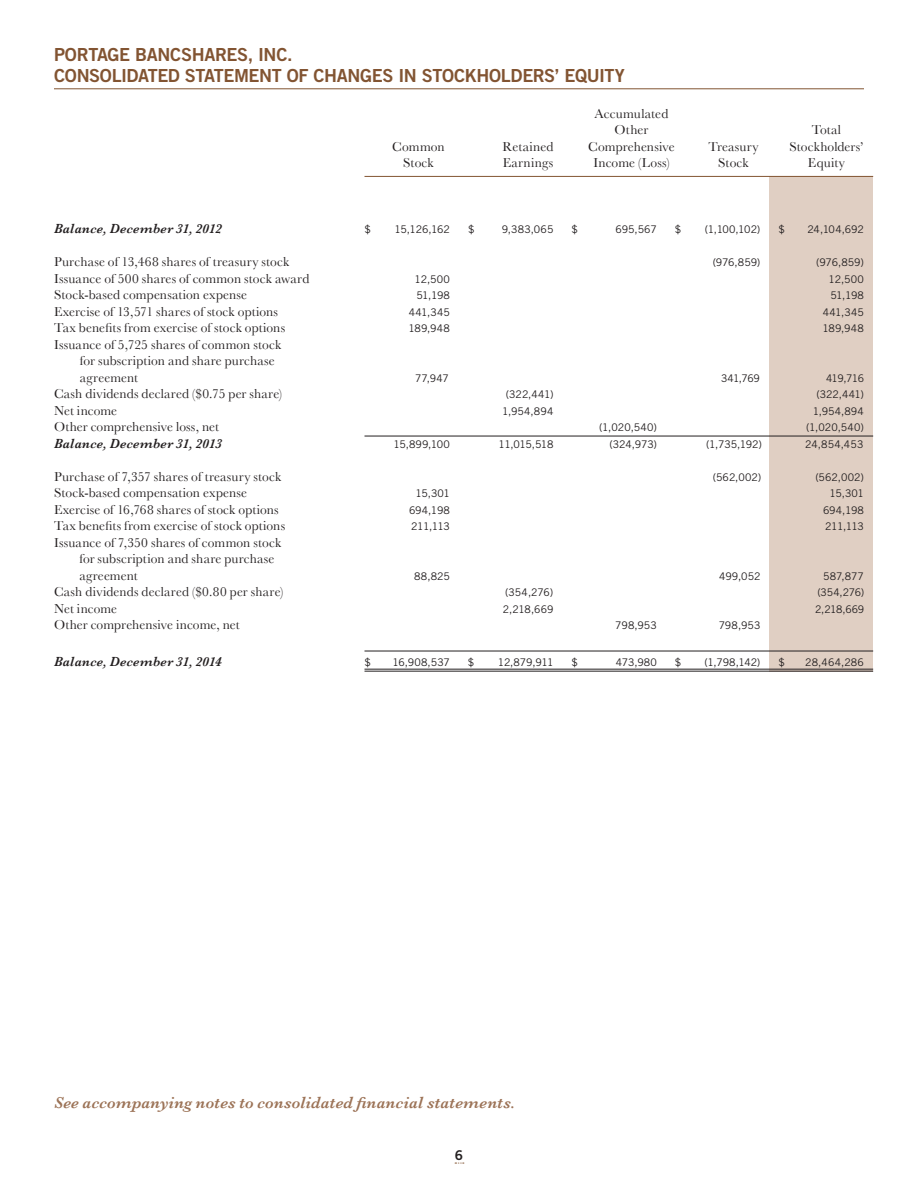
<style>
.page{position:relative;width:918px;height:1188px;background:#fff}
.page>*{position:absolute;margin:0;border:0;box-sizing:border-box;transform-origin:0 0}
.main_body_copy{font:18px "Trade Gothic LT Std Bd 2";letter-spacing:-.02em;color:#825432}
.main_body_copy-2{font:italic 600 16.5px "Baskerville";letter-spacing:.015em;color:#9c7357}
.main_body_copy-3{font:13.5px "Baskerville";letter-spacing:.01em;color:#231f20}
.main_body_copy-4{font:italic 600 13.5px "Baskerville";letter-spacing:.02em;color:#231f20}
.t1{font:13.5px "Trade Gothic LT Std Bd 2";color:#231f20}
.main_body_copy-5{font:10.5px "Trade Gothic LT Std";color:#231f20}
</style>
<div class="page">
<div style="left:770px;top:177px;width:103px;height:495px;background:#e0cfc3"></div>
<hr style="left:364px;top:176px;width:509px;height:1px;background:#825432">
<hr style="left:364px;top:436px;width:509px;height:1px;background:#231f20">
<hr style="left:364px;top:651px;width:509px;height:1px;background:#231f20">
<hr style="left:364px;top:669px;width:509px;height:1px;background:#231f20">
<hr style="left:364px;top:671px;width:509px;height:1px;background:#231f20">
<hr style="left:54px;top:88px;width:810px;height:1px;background:#825432">
<p class="main_body_copy" style="left:54px;top:43px;width:240px">PORTAGE BANCSHARES, INC.</p>
<p class="main_body_copy" style="left:54px;top:64px;width:572px">CONSOLIDATED STATEMENT OF CHANGES IN STOCKHOLDERS’ EQUITY</p>
<p class="main_body_copy-3" style="left:595px;top:106px;width:75px">Accumulated</p>
<p class="main_body_copy-3" style="left:615px;top:122px;width:35px">Other</p>
<p class="main_body_copy-3" style="left:812px;top:122px;width:31px">Total</p>
<p class="main_body_copy-3" style="left:392px;top:139px;width:54px">Common</p>
<p class="main_body_copy-3" style="left:503px;top:139px;width:52px">Retained</p>
<p class="main_body_copy-3" style="left:588px;top:139px;width:88px">Comprehensive</p>
<p class="main_body_copy-3" style="left:708px;top:139px;width:52px">Treasury</p>
<p class="main_body_copy-3" style="left:789px;top:139px;width:76px">Stockholders’</p>
<p class="main_body_copy-3" style="left:403px;top:155px;width:32px">Stock</p>
<p class="main_body_copy-3" style="left:503px;top:155px;width:52px">Earnings</p>
<p class="main_body_copy-3" style="left:593px;top:155px;width:78px">Income (Loss)</p>
<p class="main_body_copy-3" style="left:718px;top:155px;width:32px">Stock</p>
<p class="main_body_copy-3" style="left:808px;top:155px;width:39px">Equity</p>
<p class="main_body_copy-4" style="left:54px;top:221px;width:170px">Balance, December 31, 2012</p>
<p class="main_body_copy-5" style="left:364px;top:223px;width:8px">$</p>
<p class="main_body_copy-5" style="left:395px;top:223px;width:57px">15,126,162</p>
<p class="main_body_copy-5" style="left:468px;top:223px;width:8px">$</p>
<p class="main_body_copy-5" style="left:502px;top:223px;width:53px">9,383,065</p>
<p class="main_body_copy-5" style="left:571px;top:223px;width:8px">$</p>
<p class="main_body_copy-5" style="left:616px;top:223px;width:43px">695,567</p>
<p class="main_body_copy-5" style="left:675px;top:223px;width:8px">$</p>
<p class="main_body_copy-5" style="left:705px;top:223px;width:57px">(1,100,102)</p>
<p class="main_body_copy-5" style="left:778px;top:223px;width:8px">$</p>
<p class="main_body_copy-5" style="left:807px;top:223px;width:58px">24,104,692</p>
<p class="main_body_copy-3" style="left:54px;top:254px;width:237px">Purchase of 13,468 shares of treasury stock</p>
<p class="main_body_copy-5" style="left:713px;top:256px;width:49px">(976,859)</p>
<p class="main_body_copy-5" style="left:816px;top:256px;width:49px">(976,859)</p>
<p class="main_body_copy-3" style="left:54px;top:271px;width:257px">Issuance of 500 shares of common stock award</p>
<p class="main_body_copy-5" style="left:415px;top:273px;width:37px">12,500</p>
<p class="main_body_copy-5" style="left:829px;top:273px;width:37px">12,500</p>
<p class="main_body_copy-3" style="left:54px;top:287px;width:195px">Stock-based compensation expense</p>
<p class="main_body_copy-5" style="left:416px;top:289px;width:35px">51,198</p>
<p class="main_body_copy-5" style="left:830px;top:289px;width:35px">51,198</p>
<p class="main_body_copy-3" style="left:54px;top:304px;width:226px">Exercise of 13,571 shares of stock options</p>
<p class="main_body_copy-5" style="left:409px;top:306px;width:43px">441,345</p>
<p class="main_body_copy-5" style="left:823px;top:306px;width:43px">441,345</p>
<p class="main_body_copy-3" style="left:54px;top:320px;width:233px">Tax benefits from exercise of stock options</p>
<p class="main_body_copy-5" style="left:408px;top:322px;width:43px">189,948</p>
<p class="main_body_copy-5" style="left:822px;top:322px;width:43px">189,948</p>
<p class="main_body_copy-3" style="left:54px;top:337px;width:229px">Issuance of 5,725 shares of common stock</p>
<p class="main_body_copy-3" style="left:80px;top:353px;width:196px">for subscription and share purchase</p>
<p class="main_body_copy-3" style="left:80px;top:370px;width:60px">agreement</p>
<p class="main_body_copy-5" style="left:415px;top:372px;width:35px">77,947</p>
<p class="main_body_copy-5" style="left:721px;top:372px;width:40px">341,769</p>
<p class="main_body_copy-5" style="left:826px;top:372px;width:40px">419,716</p>
<p class="main_body_copy-3" style="left:54px;top:386px;width:230px">Cash dividends declared ($0.75 per share)</p>
<p class="main_body_copy-5" style="left:506px;top:388px;width:49px">(322,441)</p>
<p class="main_body_copy-5" style="left:816px;top:388px;width:49px">(322,441)</p>
<p class="main_body_copy-3" style="left:54px;top:403px;width:65px">Net income</p>
<p class="main_body_copy-5" style="left:502px;top:405px;width:53px">1,954,894</p>
<p class="main_body_copy-5" style="left:813px;top:405px;width:53px">1,954,894</p>
<p class="main_body_copy-3" style="left:54px;top:419px;width:167px">Other comprehensive loss, net</p>
<p class="main_body_copy-5" style="left:599px;top:421px;width:59px">(1,020,540)</p>
<p class="main_body_copy-5" style="left:806px;top:421px;width:59px">(1,020,540)</p>
<p class="main_body_copy-4" style="left:54px;top:436px;width:170px">Balance, December 31, 2013</p>
<p class="main_body_copy-5" style="left:393px;top:438px;width:58px">15,899,100</p>
<p class="main_body_copy-5" style="left:499px;top:438px;width:56px">11,015,518</p>
<p class="main_body_copy-5" style="left:610px;top:438px;width:49px">(324,973)</p>
<p class="main_body_copy-5" style="left:706px;top:438px;width:58px">(1,735,192)</p>
<p class="main_body_copy-5" style="left:805px;top:438px;width:60px">24,854,453</p>
<p class="main_body_copy-3" style="left:54px;top:469px;width:229px">Purchase of 7,357 shares of treasury stock</p>
<p class="main_body_copy-5" style="left:713px;top:471px;width:50px">(562,002)</p>
<p class="main_body_copy-5" style="left:815px;top:471px;width:50px">(562,002)</p>
<p class="main_body_copy-3" style="left:54px;top:485px;width:195px">Stock-based compensation expense</p>
<p class="main_body_copy-5" style="left:415px;top:487px;width:36px">15,301</p>
<p class="main_body_copy-5" style="left:829px;top:487px;width:36px">15,301</p>
<p class="main_body_copy-3" style="left:54px;top:502px;width:226px">Exercise of 16,768 shares of stock options</p>
<p class="main_body_copy-5" style="left:409px;top:504px;width:42px">694,198</p>
<p class="main_body_copy-5" style="left:823px;top:504px;width:42px">694,198</p>
<p class="main_body_copy-3" style="left:54px;top:518px;width:233px">Tax benefits from exercise of stock options</p>
<p class="main_body_copy-5" style="left:411px;top:520px;width:40px">211,113</p>
<p class="main_body_copy-5" style="left:825px;top:520px;width:40px">211,113</p>
<p class="main_body_copy-3" style="left:54px;top:535px;width:229px">Issuance of 7,350 shares of common stock</p>
<p class="main_body_copy-3" style="left:80px;top:551px;width:196px">for subscription and share purchase</p>
<p class="main_body_copy-3" style="left:80px;top:568px;width:60px">agreement</p>
<p class="main_body_copy-5" style="left:414px;top:570px;width:37px">88,825</p>
<p class="main_body_copy-5" style="left:719px;top:570px;width:43px">499,052</p>
<p class="main_body_copy-5" style="left:823px;top:570px;width:42px">587,877</p>
<p class="main_body_copy-3" style="left:54px;top:584px;width:231px">Cash dividends declared ($0.80 per share)</p>
<p class="main_body_copy-5" style="left:505px;top:586px;width:50px">(354,276)</p>
<p class="main_body_copy-5" style="left:817px;top:586px;width:48px">(354,276)</p>
<p class="main_body_copy-3" style="left:54px;top:601px;width:65px">Net income</p>
<p class="main_body_copy-5" style="left:503px;top:603px;width:52px">2,218,669</p>
<p class="main_body_copy-5" style="left:815px;top:603px;width:51px">2,218,669</p>
<p class="main_body_copy-3" style="left:54px;top:617px;width:187px">Other comprehensive income, net</p>
<p class="main_body_copy-5" style="left:615px;top:619px;width:43px">798,953</p>
<p class="main_body_copy-5" style="left:719px;top:619px;width:43px">798,953</p>
<p class="main_body_copy-4" style="left:54px;top:653px;width:169px">Balance, December 31, 2014</p>
<p class="main_body_copy-5" style="left:364px;top:656px;width:8px">$</p>
<p class="main_body_copy-5" style="left:392px;top:656px;width:59px">16,908,537</p>
<p class="main_body_copy-5" style="left:468px;top:656px;width:8px">$</p>
<p class="main_body_copy-5" style="left:498px;top:656px;width:57px">12,879,911</p>
<p class="main_body_copy-5" style="left:571px;top:656px;width:8px">$</p>
<p class="main_body_copy-5" style="left:616px;top:656px;width:43px">473,980</p>
<p class="main_body_copy-5" style="left:675px;top:656px;width:8px">$</p>
<p class="main_body_copy-5" style="left:704px;top:656px;width:58px">(1,798,142)</p>
<p class="main_body_copy-5" style="left:778px;top:656px;width:8px">$</p>
<p class="main_body_copy-5" style="left:805px;top:656px;width:60px">28,464,286</p>
<p class="main_body_copy-2" style="left:54px;top:1093px;width:463px">See accompanying notes to consolidated financial statements.</p>
<p class="t1" style="left:455px;top:1147px;width:10px">6</p>
</div>
